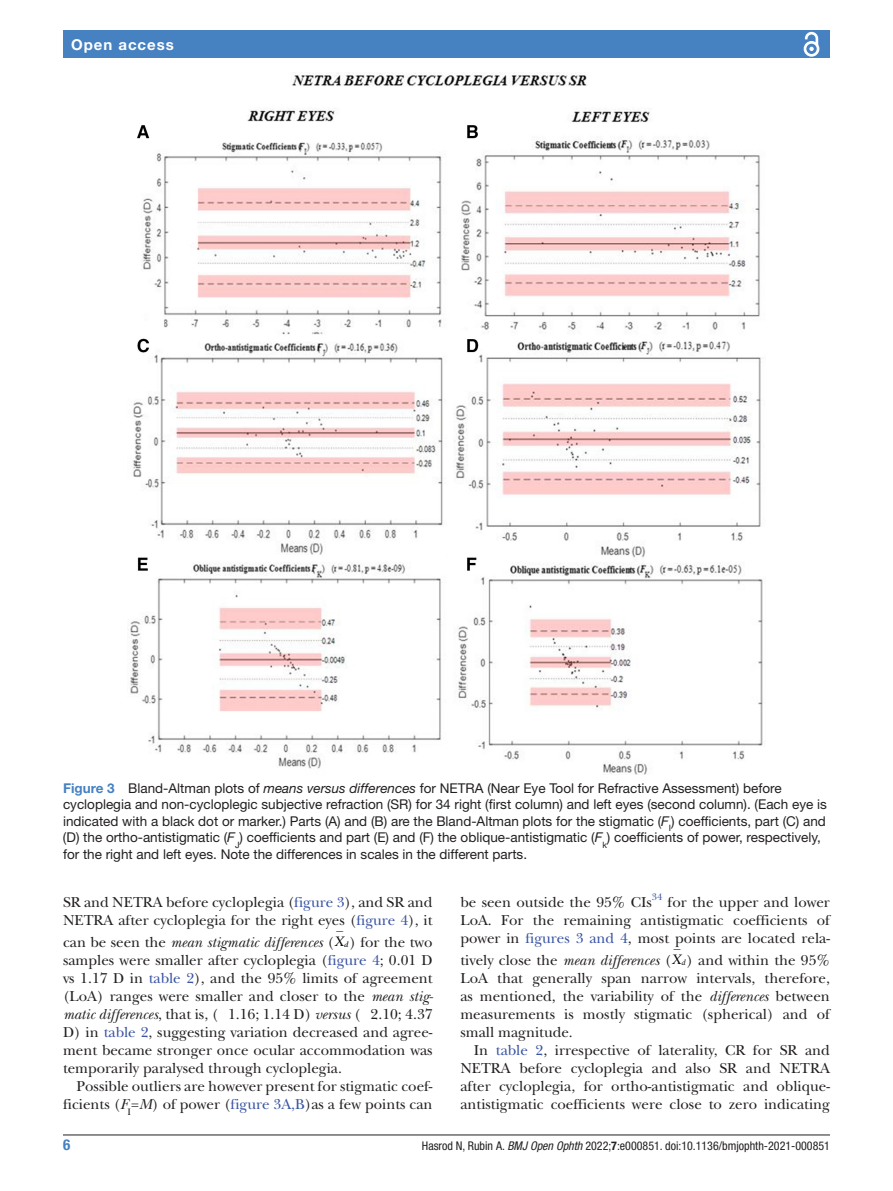
<style>
.page{position:relative;width:893px;height:1191px;background:#fff}
.page>*{position:absolute;margin:0;border:0;box-sizing:border-box;transform-origin:0 0}
.t1{font:15px/18px "New Baskerville";color:#231f20;text-align:justify}
.t2{font:italic 15px "New Baskerville";color:#231f20}
.t3{font:700 15px "Helvetica Neue LT Std";letter-spacing:.065em;color:#fff}
.t4{font:700 condensed 15px "Helvetica Neue LT Std";color:#4681c2}
.t5{font:13.5px/16.5px "Helvetica Neue LT Std";color:#231f20}
.t6{font:condensed 12px "Helvetica Neue LT Std";color:#231f20}
.t7{font:9.9px "New Baskerville";color:#3853a3}
.s1{font-weight:700;color:#4681c2}
.s2{font-style:italic}
.s3{color:#3853a3}
.s4{font-style:normal}
.s5{font-family:"Classical Garamond BT";font-style:italic;font-size:13.5px;color:#000}
.s6{font-family:"Classical Garamond BT";font-weight:700;font-style:italic;font-size:7.5px;color:#000}
.s7{font-family:"Classical Garamond BT";font-style:italic;font-size:7.5px;color:#000}
.s8{font-weight:700}
</style>
<div class="page">
<hr style="left:63px;top:1134px;width:767px;height:1px;background:#231f20">
<div style="left:63px;top:31px;width:767px;height:27px;background:#4681c2"></div>
<svg style="left:803px;top:31px;width:17px;height:26px"></svg>
<img style="left:130px;top:73px;width:633px;height:701px">
<p class="t3" style="left:71px;top:35px;width:104px">Open access</p>
<p class="t5" style="left:63px;top:779px;width:765px"><span class="s1">Figure 3</span> Bland-Altman plots of <span class="s2">means versus differences</span> for NETRA (Near Eye Tool for Refractive Assessment) before cycloplegia and non-cycloplegic subjective refraction (SR) for 34 right (first column) and left eyes (second column). (Each eye is indicated with a black dot or marker.) Parts (A) and (B) are the Bland-Altman plots for the stigmatic (<span class="s2">F</span><sub>I</sub>) coefficients, part (C) and (D) the ortho-antistigmatic (<span class="s2">F</span><sub>J</sub>) coefficients and part (E) and (F) the oblique-antistigmatic (<span class="s2">F</span><sub>k</sub>) coefficients of power, respectively, for the right and left eyes. Note the differences in scales in the different parts.</p>
<p class="t1" style="left:63px;top:893px;width:371px">SR and NETRA before cycloplegia (<span class="s3">figure 3</span>), and SR and<br>NETRA after cycloplegia for the right eyes (<span class="s3">figure 4</span>), it</p>
<p class="t2" style="left:63px;top:933px;width:267px"><span class="s4">can be seen the</span> mean stigmatic differences <span class="s4">(</span></p>
<p class="t1" style="left:460px;top:893px;width:193px">be seen outside the 95% CIs</p>
<p class="t7" style="left:652px;top:891px;width:12px">34</p>
<p class="t1" style="left:460px;top:893px;width:371px;text-indent:207px">for the upper and lower LoA. For the remaining antistigmatic coefficients of power in <span class="s3">figures 3 and 4</span>, most points are located rela-</p>
<p class="t1" style="left:460px;top:951px;width:207px">tively close the <span class="s2">mean differences</span> (</p>
<p class="t1" style="left:63px;top:933px;width:372px;text-indent:273px"><span class="s5">X</span><span class="s6">d</span>) for the two samples were smaller after cycloplegia (<span class="s3">figure 4</span>; 0.01 D vs 1.17 D in <span class="s3">table 2</span>), and the 95% limits of agreement (LoA) ranges were smaller and closer to the <span class="s2">mean stig&shy;matic differences</span>, that is, ( 1.16; 1.14 D) <span class="s2">versus</span> ( 2.10; 4.37<br>D) in <span class="s3">table 2</span>, suggesting variation decreased and agree&shy;ment became stronger once ocular accommodation was temporarily paralysed through cycloplegia.</p>
<p class="t1" style="left:63px;top:1077px;width:371px;text-align:right">Possible outliers are however present for stigmatic coef&shy;ficients (<span class="s2">F</span><sub>I</sub>=<span class="s2">M</span>) of power (<span class="s3">figure 3A,B</span>)as a few points can</p>
<p class="t1" style="left:460px;top:951px;width:371px;text-indent:212px"><span class="s5">X</span><span class="s7">d</span>) and within the 95% LoA that generally span narrow intervals, therefore, as mentioned, the variability of the <span class="s2">differences</span> between measurements is mostly stigmatic (spherical) and of small magnitude.</p>
<p class="t1" style="left:460px;top:1041px;width:371px;text-indent:14px">In <span class="s3">table 2</span>, irrespective of laterality, CR for SR and NETRA before cycloplegia and also SR and NETRA after cycloplegia, for ortho-antistigmatic and oblique&shy;antistigmatic coefficients were close to zero indicating</p>
<p class="t4" style="left:63px;top:1135px;width:9px">6</p>
<p class="t6" style="left:422px;top:1138px;width:410px">Hasrod N, Rubin A. <span class="s2">BMJ Open Ophth</span> 2022;<span class="s8">7</span>:e000851. doi:10.1136/bmjophth-2021-000851</p>
</div>
